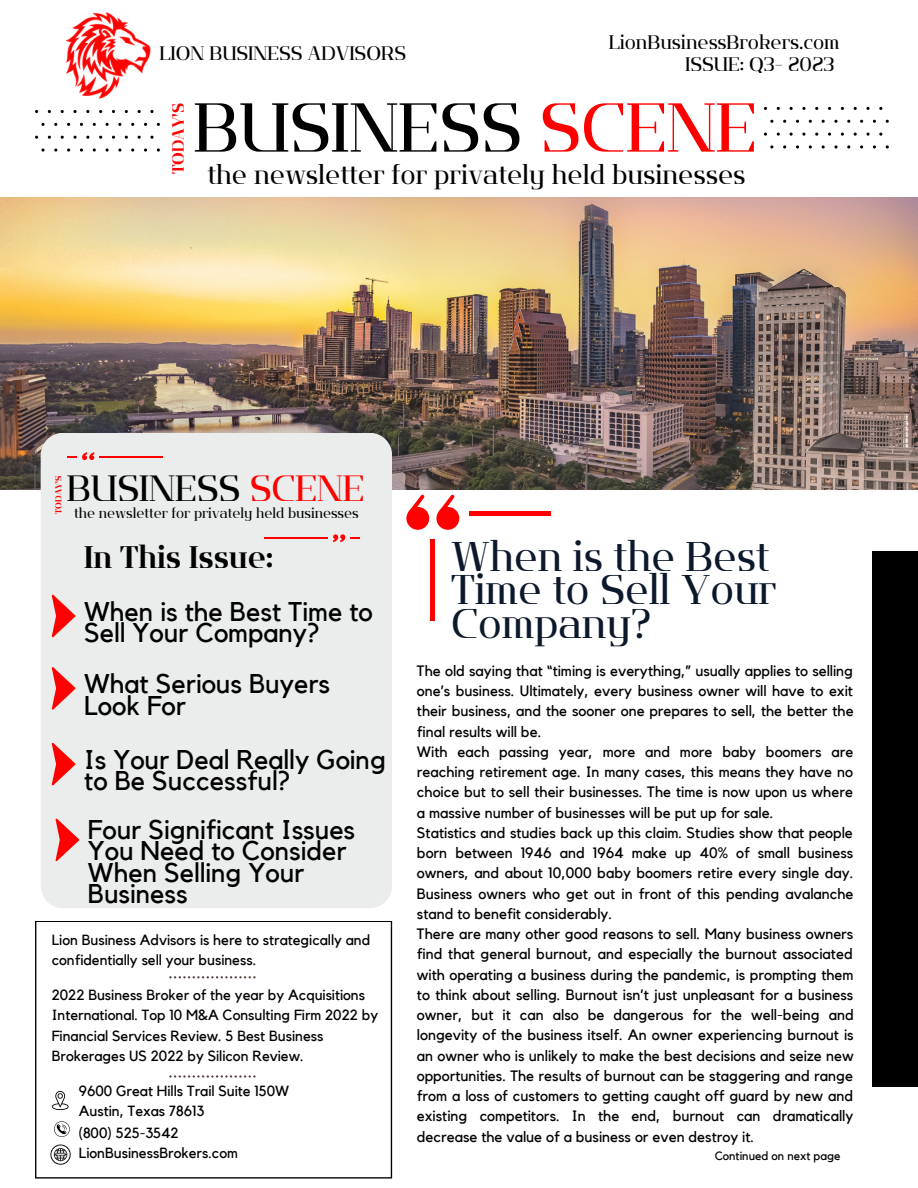
<style>
.page{position:relative;width:918px;height:1188px;background:#fff}
.page>*{position:absolute;margin:0;border:0;box-sizing:border-box;transform-origin:0 0}
.t1{font:69px "Flatory Serif 400";color:#000}
.t2{font:41.55px/33.8px "Flatory Serif 400";color:#0c182b}
.t3{font:36.45px "Flatory Serif 400";color:#000}
.t4{font:31.2px "Flatory Serif 700";color:#000}
.t5{font:27px/21.3px "Kollektif";color:#000}
.t6{font:26.7px "Flatory Serif 400";color:#000}
.t7{font:19.5px "Flatory Serif 400";color:#000}
.t8{font:16.35px "Flatory Serif 700";color:#f00}
.t9{font:15px/20.2px "Kollektif";color:#000;text-align:justify}
.t10{font:14.7px/20.4px "Kollektif";color:#000}
.t11{font:14.1px "Flatory Serif 400";color:#000}
.t12{font:12px "Kollektif";color:#000}
.t13{font:8.7px "Flatory Serif 700";color:#f00}
.s1{color:#f00}
</style>
<div class="page">
<img style="left:0;top:198px;width:918px;height:291px">
<div style="left:41px;top:433px;width:351px;height:475px;background:#eaedec"></div>
<div style="left:436px;top:507px;width:23px;height:23px;background:#f00;border-radius:50%"></div>
<svg style="left:439px;top:495px;width:16px;height:16px"></svg>
<div style="left:406px;top:507px;width:23px;height:23px;background:#f00;border-radius:50%"></div>
<svg style="left:409px;top:495px;width:16px;height:16px"></svg>
<hr style="left:431px;top:539px;width:4px;height:82px;background:#f00">
<hr style="left:469px;top:511px;width:81px;height:4px;background:#f00">
<svg style="left:67px;top:452px;width:27px;height:8px"></svg>
<hr style="left:100px;top:456px;width:63px;height:1px;background:#f00">
<svg style="left:333px;top:534px;width:12px;height:8px"></svg>
<hr style="left:265px;top:537px;width:63px;height:1px;background:#f00">
<svg style="left:52px;top:595px;width:23px;height:42px"></svg>
<svg style="left:52px;top:667px;width:23px;height:43px"></svg>
<svg style="left:56px;top:819px;width:23px;height:42px"></svg>
<div style="left:872px;top:552px;width:46px;height:535px;background:#000"></div>
<svg style="left:150px;top:110px;width:4px;height:3px"></svg>
<svg style="left:41px;top:123px;width:4px;height:3px"></svg>
<svg style="left:150px;top:136px;width:4px;height:3px"></svg>
<svg style="left:866px;top:107px;width:4px;height:3px"></svg>
<svg style="left:834px;top:120px;width:4px;height:3px"></svg>
<img style="left:65px;top:12px;width:86px;height:87px">
<svg style="left:52px;top:743px;width:23px;height:42px"></svg>
<svg style="left:35px;top:921px;width:357px;height:258px"></svg>
<svg style="left:169px;top:976px;width:87px;height:2px"></svg>
<svg style="left:169px;top:1075px;width:87px;height:3px"></svg>
<svg style="left:52px;top:1091px;width:17px;height:19px"></svg>
<svg style="left:54px;top:1121px;width:16px;height:16px"></svg>
<svg style="left:50px;top:1144px;width:21px;height:21px"></svg>
<p class="t7" style="left:160px;top:42px;width:248px">LION BUSINESS ADVISORS</p>
<p class="t7" style="left:609px;top:31px;width:232px">LionBusinessBrokers.com</p>
<p class="t7" style="left:685px;top:53px;width:151px">ISSUE: Q3- 2023</p>
<p class="t8" style="left:169px;top:174px;width:73px;rotate:-90deg">TODAY'S</p>
<p class="t1" style="left:194px;top:87px;width:565px">BUSINESS <span class="s1">SCENE</span></p>
<p class="t6" style="left:208px;top:159px;width:539px">the newsletter for privately held businesses</p>
<p class="t3" style="left:67px;top:468px;width:299px">BUSINESS <span class="s1">SCENE</span></p>
<p class="t13" style="left:54px;top:514px;width:39px;rotate:-90deg">TODAY'S</p>
<p class="t11" style="left:74px;top:505px;width:286px">the newsletter for privately held businesses</p>
<p class="t4" style="left:84px;top:539px;width:191px">In This Issue:</p>
<p class="t2" style="left:451px;top:539px;width:327px">When is the Best<br>Time to Sell Your<br>Company?</p>
<p class="t9" style="left:417px;top:661px;width:438px">The old saying that “timing is everything,” usually applies to selling one’s business. Ultimately, every business owner will have to exit their business, and the sooner one prepares to sell, the better the final results will be.</p>
<p class="t9" style="left:417px;top:742px;width:438px">With each passing year, more and more baby boomers are reaching retirement age. In many cases, this means they have no choice but to sell their businesses. The time is now upon us where a massive number of businesses will be put up for sale.</p>
<p class="t9" style="left:417px;top:823px;width:438px">Statistics and studies back up this claim. Studies show that people born between 1946 and 1964 make up 40% of small business owners, and about 10,000 baby boomers retire every single day.<br>Business owners who get out in front of this pending avalanche stand to benefit considerably.</p>
<p class="t9" style="left:417px;top:924px;width:438px">There are many other good reasons to sell. Many business owners find that general burnout, and especially the burnout associated with operating a business during the pandemic, is prompting them to think about selling. Burnout isn’t just unpleasant for a business owner, but it can also be dangerous for the well-being and longevity of the business itself. An owner experiencing burnout is an owner who is unlikely to make the best decisions and seize new opportunities. The results of burnout can be staggering and range from a loss of customers to getting caught off guard by new and existing competitors. In the end, burnout can dramatically decrease the value of a business or even destroy it.</p>
<p class="t5" style="left:84px;top:602px;width:290px">When is the Best Time to<br>Sell Your Company?</p>
<p class="t5" style="left:84px;top:674px;width:248px">What Serious Buyers<br>Look For</p>
<p class="t5" style="left:84px;top:750px;width:303px">Is Your Deal Really Going to Be Successful?</p>
<p class="t5" style="left:88px;top:820px;width:269px">Four Significant Issues<br>You Need to Consider<br>When Selling Your<br>Business</p>
<p class="t10" style="left:52px;top:930px;width:320px">Lion Business Advisors is here to strategically and confidentially sell your business.</p>
<p class="t10" style="left:52px;top:985px;width:328px">2022 Business Broker of the year by Acquisitions International. Top 10 M&amp;A Consulting Firm 2022 by Financial Services Review. 5 Best Business Brokerages US 2022 by Silicon Review.</p>
<p class="t10" style="left:79px;top:1081px;width:212px">9600 Great Hills Trail Suite 150W</p>
<p class="t10" style="left:79px;top:1102px;width:127px">Austin, Texas 78613</p>
<p class="t10" style="left:79px;top:1123px;width:101px">(800) 525-3542</p>
<p class="t10" style="left:79px;top:1143px;width:161px">LionBusinessBrokers.com</p>
<p class="t12" style="left:715px;top:1151px;width:127px">Continued on next page</p>
</div>
